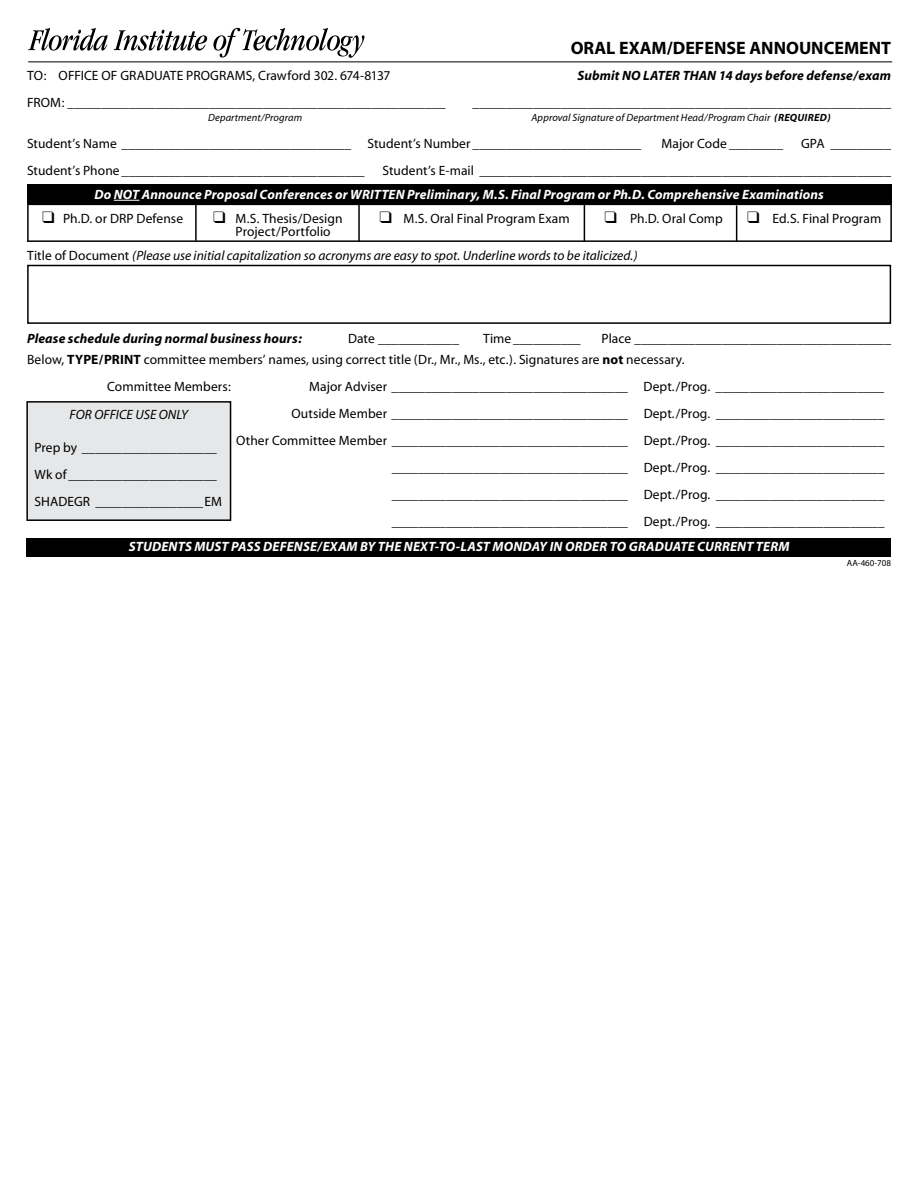
<style>
.page{position:relative;width:918px;height:1188px;background:#fff}
.page>*{position:absolute;margin:0;border:0;box-sizing:border-box;transform-origin:0 0}
.t1{font:700 18px "Myriad";color:#000}
.t2{font:13.5px/27px "Myriad";letter-spacing:.005em;color:#000}
.t3{font:italic 700 13.5px "Myriad";letter-spacing:.01em;color:#fff}
.t4{font:italic 13.5px/24px "Myriad";color:#000}
.t5{font:italic 700 13.5px "Myriad";letter-spacing:.01em;color:#000}
.t6{font:italic 10.5px "Myriad";letter-spacing:.01em;color:#000}
.t7{font:9px "Myriad";color:#000}
.s1{font-weight:700}
.s2{font-style:normal}
</style>
<div class="page">
<div style="left:26px;top:538px;width:864px;height:18px;background:#000"></div>
<div style="left:27px;top:185px;width:865px;height:19px;background:#000"></div>
<hr style="left:28px;top:62px;width:864px;height:1px;background:#000">
<svg style="left:28px;top:28px;width:80px;height:23px"></svg>
<svg style="left:114px;top:30px;width:93px;height:21px"></svg>
<svg style="left:213px;top:28px;width:151px;height:30px"></svg>
<svg style="left:114px;top:200px;width:25px;height:1px"></svg>
<hr style="left:28px;top:204px;width:864px;height:1px;background:#000">
<hr style="left:27px;top:240px;width:865px;height:2px;background:#000">
<hr style="left:195px;top:203px;width:2px;height:38px;background:#000">
<hr style="left:358px;top:204px;width:2px;height:38px;background:#000">
<hr style="left:584px;top:204px;width:1px;height:38px;background:#000">
<hr style="left:736px;top:206px;width:1px;height:36px;background:#000">
<hr style="left:890px;top:204px;width:2px;height:38px;background:#000">
<hr style="left:27px;top:202px;width:2px;height:40px;background:#000">
<div style="left:27px;top:265px;width:864px;height:59px;border:2px solid #000"></div>
<div style="left:27px;top:402px;width:204px;height:118px;background:#e6e7e8"></div>
<div style="left:26px;top:401px;width:205px;height:120px;border:2px solid #000"></div>
<h1 class="t1" style="left:571px;top:39px;width:322px">ORAL EXAM/DEFENSE ANNOUNCEMENT</h1>
<p class="t2" style="left:27px;top:63px;width:365px">TO: OFFICE OF GRADUATE PROGRAMS, Crawford 302. 674-8137</p>
<p class="t5" style="left:577px;top:69px;width:315px">Submit NO LATER THAN 14 days before defense/exam</p>
<p class="t2" style="left:27px;top:90px;width:420px">FROM: ________________________________________________________</p>
<p class="t2" style="left:473px;top:90px;width:420px">______________________________________________________________</p>
<p class="t6" style="left:208px;top:112px;width:96px">Department/Program</p>
<p class="t6" style="left:532px;top:112px;width:301px">Approval Signature of Department Head/Program Chair <span class="s1">(REQUIRED)</span></p>
<p class="t2" style="left:27px;top:130px;width:616px">Student’s Name __________________________________ Student’s Number _________________________</p>
<p class="t2" style="left:662px;top:130px;width:123px">Major Code ________</p>
<p class="t2" style="left:801px;top:130px;width:91px">GPA _________</p>
<p class="t2" style="left:27px;top:157px;width:339px">Student’s Phone ____________________________________</p>
<p class="t2" style="left:383px;top:157px;width:510px">Student’s E-mail _____________________________________________________________</p>
<p class="t3" style="left:94px;top:187px;width:731px">Do NOT Announce Proposal Conferences or WRITTEN Preliminary, M.S. Final Program or Ph.D. Comprehensive Examinations</p>
<p class="t2" style="left:42px;top:205px;width:143px">❑ Ph.D. or DRP Defense</p>
<p class="t2" style="left:213px;top:205px;width:131px">❑ M.S. Thesis/Design</p>
<p class="t2" style="left:380px;top:205px;width:191px">❑ M.S. Oral Final Program Exam</p>
<p class="t2" style="left:605px;top:205px;width:120px">❑ Ph.D. Oral Comp</p>
<p class="t2" style="left:747px;top:205px;width:136px">❑ Ed.S. Final Program</p>
<p class="t4" style="left:27px;top:220px;width:612px;text-indent:208px"><span class="s2">Project/Portfolio<br>Title of Document</span> (Please use initial capitalization so acronyms are easy to spot. Underline words to be italicized.)</p>
<p class="t5" style="left:27px;top:331px;width:276px">Please schedule during normal business hours:</p>
<p class="t2" style="left:348px;top:325px;width:112px">Date ____________</p>
<p class="t2" style="left:483px;top:325px;width:99px">Time __________</p>
<p class="t2" style="left:27px;top:328px;width:866px;line-height:21px;text-indent:574px">Place ______________________________________<br>Below, <span class="s1">TYPE/PRINT</span> committee members’ names, using correct title (Dr., Mr., Ms., etc.). Signatures are <span class="s1">not</span> necessary.</p>
<p class="t2" style="left:107px;top:373px;width:125px">Committee Members:</p>
<p class="t2" style="left:236px;top:373px;width:650px;text-align:right">Major Adviser ___________________________________ Dept./Prog. _________________________<br>Outside Member ___________________________________ Dept./Prog. _________________________<br>Other Committee Member ___________________________________ Dept./Prog. _________________________ ___________________________________ Dept./Prog. _________________________ ___________________________________ Dept./Prog. _________________________ ___________________________________ Dept./Prog. _________________________</p>
<p class="t3" style="left:129px;top:540px;width:662px">STUDENTS MUST PASS DEFENSE/EXAM BY THE NEXT-TO-LAST MONDAY IN ORDER TO GRADUATE CURRENT TERM</p>
<p class="t4" style="left:70px;top:404px;width:120px">FOR OFFICE USE ONLY</p>
<p class="t2" style="left:35px;top:435px;width:189px">Prep by ____________________<br>Wk of ______________________<br>SHADEGR ________________EM</p>
<p class="t7" style="left:847px;top:558px;width:46px">AA-460-708</p>
</div>
